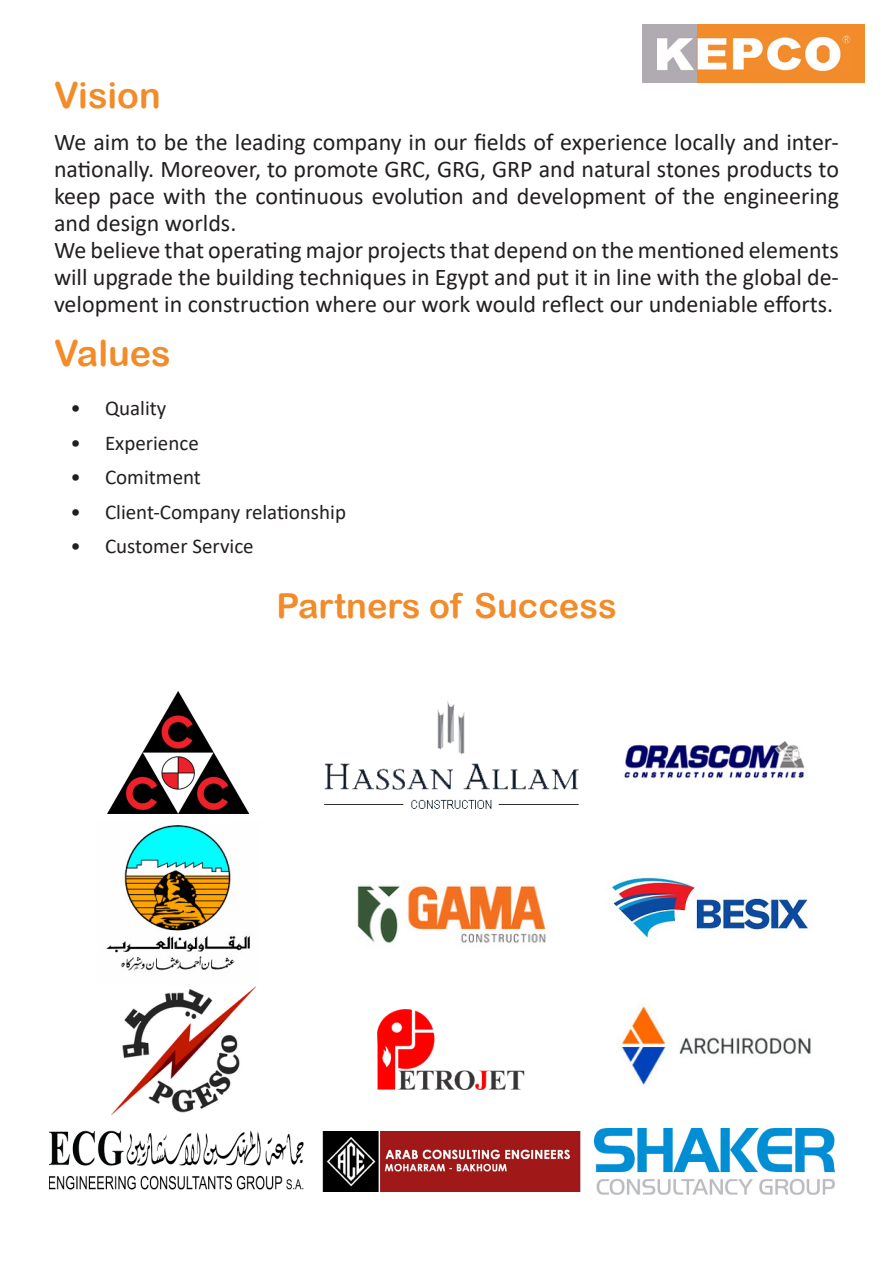
<style>
.page{position:relative;width:893px;height:1263px;background:#fff}
.page>*{position:absolute;margin:0;border:0;box-sizing:border-box;transform-origin:0 0}
.t1{font:36px "Arial Rounded MT Bold";color:#f28c2b}
.sub-title{font:34.5px "Arial Rounded MT Bold";color:#f28c2b}
.Body_main{font:24px/27px "Calibri";color:#231f20;text-align:justify}
.t2{font:21px "Calibri";color:#231f20}
</style>
<div class="page">
<div style="left:642px;top:24px;width:55px;height:59px;background:#b0aab1"></div>
<div style="left:697px;top:24px;width:168px;height:59px;background:#f28c2b"></div>
<img style="left:658px;top:35px;width:193px;height:36px">
<img style="left:108px;top:691px;width:141px;height:123px">
<img style="left:112px;top:986px;width:144px;height:129px">
<img style="left:324px;top:701px;width:255px;height:108px">
<img style="left:106px;top:825px;width:144px;height:146px">
<img style="left:624px;top:741px;width:181px;height:38px">
<img style="left:378px;top:1009px;width:146px;height:80px">
<img style="left:611px;top:877px;width:197px;height:61px">
<img style="left:595px;top:1129px;width:239px;height:65px">
<img style="left:49px;top:1130px;width:255px;height:60px">
<img style="left:322px;top:1131px;width:258px;height:61px">
<img style="left:357px;top:884px;width:189px;height:59px">
<img style="left:618px;top:1004px;width:193px;height:81px">
<p class="t1" style="left:54px;top:74px;width:108px">Vision</p>
<p class="Body_main" style="left:54px;top:128px;width:786px">We aim to be the leading company in our fields of experience locally and inter&shy;nationally. Moreover, to promote GRC, GRG, GRP and natural stones products to keep pace with the continuous evolution and development of the engineering and design worlds.</p>
<p class="Body_main" style="left:54px;top:236px;width:786px">We believe that operating major projects that depend on the mentioned elements will upgrade the building techniques in Egypt and put it in line with the global de&shy;velopment in construction where our work would reflect our undeniable efforts.</p>
<p class="t1" style="left:54px;top:332px;width:118px">Values</p>
<p class="t2" style="left:70px;top:394px;width:97px">• Quality</p>
<p class="t2" style="left:70px;top:428px;width:130px">• Experience</p>
<p class="t2" style="left:70px;top:463px;width:132px">• Comitment</p>
<p class="t2" style="left:70px;top:497px;width:277px">• Client-Company relationship</p>
<p class="t2" style="left:70px;top:532px;width:185px">• Customer Service</p>
<p class="sub-title" style="left:276px;top:585px;width:342px">Partners of Success</p>
</div>
